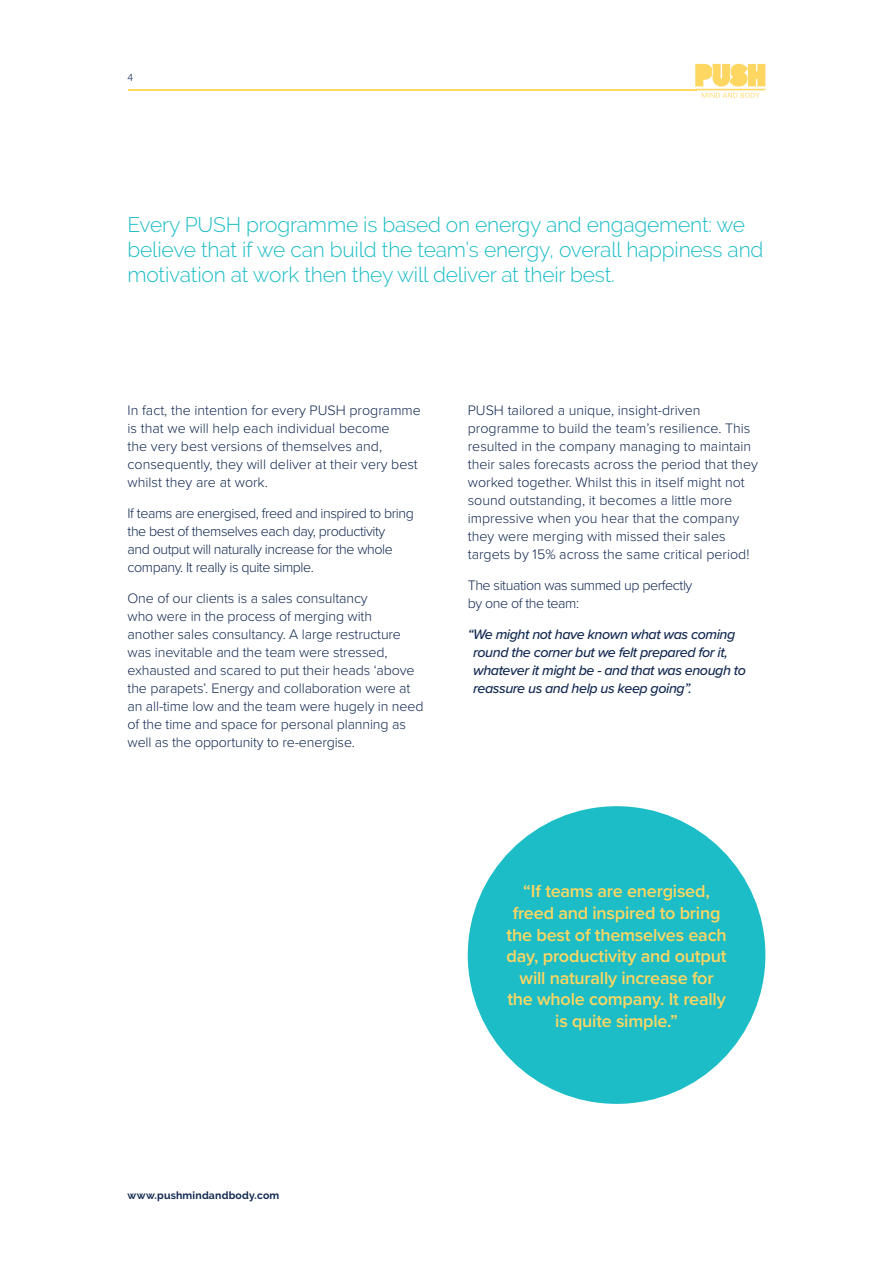
<style>
.page{position:relative;width:893px;height:1263px;background:#fff}
.page>*{position:absolute;margin:0;border:0;box-sizing:border-box;transform-origin:0 0}
.t1{font:300 21px/25.2px "Raleway";letter-spacing:-.01em;color:#1cbdc6}
.t2{font:600 18px/21.6px "Proxima Nova";letter-spacing:-.015em;color:#fed662;text-align:center}
.t3{font:300 14.25px/18px "Proxima Nova";letter-spacing:-.01em;color:#122951}
.t4{font:300 14.25px/18px "Proxima Nova";letter-spacing:-.03em;color:#122951}
.t5{font:italic 500 14.25px/18px "Proxima Nova";letter-spacing:-.03em;color:#122951}
.t6{font:700 10.5px "Raleway";letter-spacing:.02em;color:#122951}
.t7{font:300 10.5px "Proxima Nova";color:#122951}
</style>
<div class="page">
<svg style="left:695px;top:64px;width:70px;height:34px"></svg>
<hr style="left:128px;top:89px;width:568px;height:1px;background:#fed662">
<div style="left:468px;top:806px;width:297px;height:298px;background:#1cbdc6;border-radius:50%"></div>
<p class="t7" style="left:128px;top:70px;width:7px">4</p>
<h1 class="t1" style="left:128px;top:212px;width:637px">Every PUSH programme is based on energy and engagement: we believe that if we can build the team’s energy, overall happiness and motivation at work then they will deliver at their best.</h1>
<p class="t3" style="left:128px;top:401px;width:295px">In fact, the intention for every PUSH programme is that we will help each individual become<br>the very best versions of themselves and, consequently, they will deliver at their very best whilst they are at work.</p>
<p class="t4" style="left:128px;top:503px;width:288px">If teams are energised, freed and inspired to bring the best of themselves each day, productivity<br>and output will naturally increase for the whole company. It really is quite simple.</p>
<p class="t3" style="left:128px;top:588px;width:297px">One of our clients is a sales consultancy<br>who were in the process of merging with<br>another sales consultancy. A large restructure was inevitable and the team were stressed, exhausted and scared to put their heads ‘above the parapets’. Energy and collaboration were at an all-time low and the team were hugely in need of the time and space for personal planning as well as the opportunity to re-energise.</p>
<p class="t3" style="left:468px;top:401px;width:292px">PUSH tailored a unique, insight-driven programme to build the team’s resilience. This resulted in the company managing to maintain their sales forecasts across the period that they worked together. Whilst this in itself might not sound outstanding, it becomes a little more impressive when you hear that the company they were merging with missed their sales targets by 15% across the same critical period!</p>
<p class="t4" style="left:468px;top:575px;width:226px">The situation was summed up perfectly by one of the team:</p>
<p class="t5" style="left:473px;top:624px;width:274px;text-indent:-5px">“We might not have known what was coming round the corner but we felt prepared for it, whatever it might be - and that was enough to reassure us and help us keep going”.</p>
<p class="t2" style="left:507px;top:880px;width:222px">“If teams are energised, freed and inspired to bring the best of themselves each day, productivity and output will naturally increase for the whole company. It really is quite simple.”</p>
<p class="t6" style="left:128px;top:1189px;width:153px">www.pushmindandbody.com</p>
</div>
